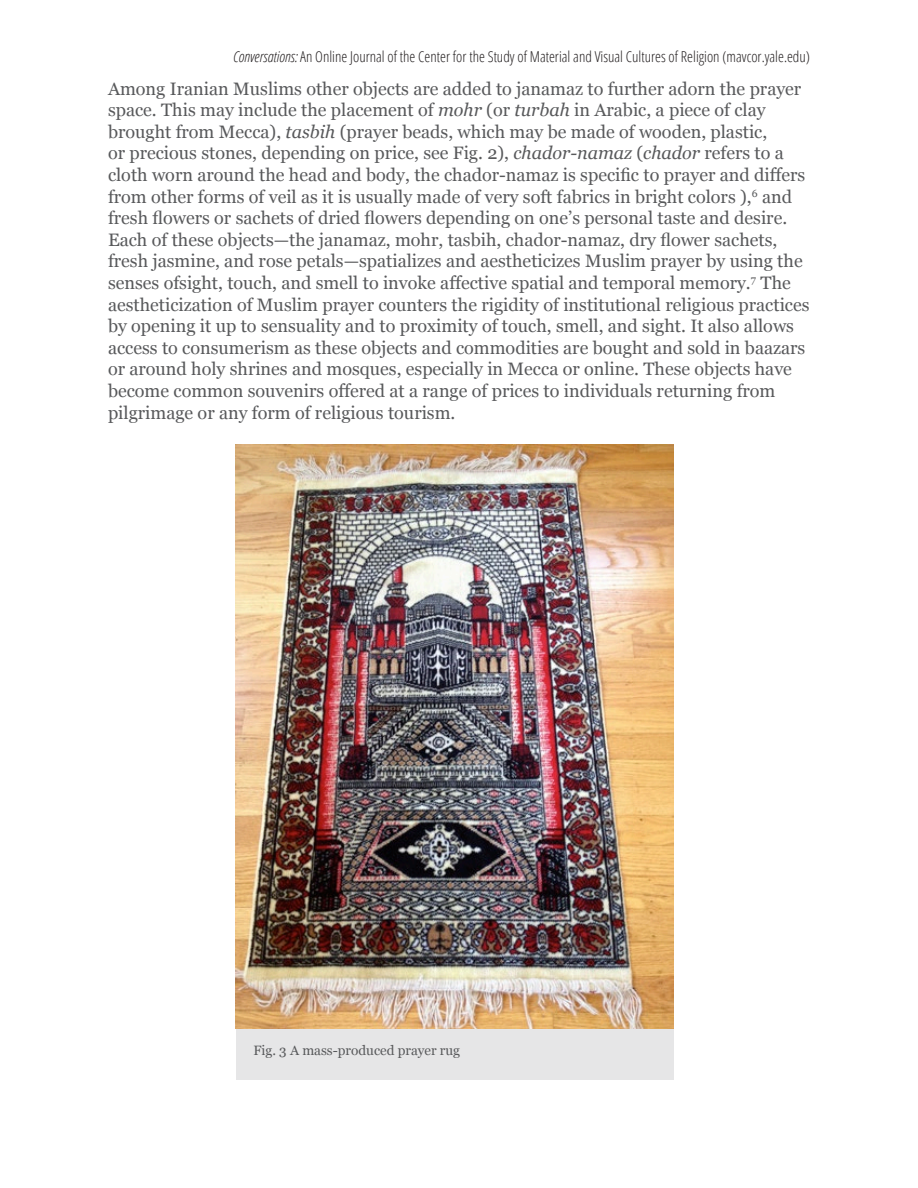
<style>
.page{position:relative;width:918px;height:1188px;background:#fff}
.page>*{position:absolute;margin:0;border:0;box-sizing:border-box;transform-origin:0 0}
.Endnote_text{font:18px/21.6px "Georgia";color:#58595b}
.t1{font:300 condensed 15px "Open Sans";color:#231f20}
.t2{font:13.5px "Georgia";color:#58595b}
.s1{font-style:italic}
</style>
<div class="page">
<div style="left:236px;top:1028px;width:438px;height:52px;background:#e6e6e7"></div>
<img style="left:236px;top:445px;width:438px;height:583px">
<p class="t1" style="left:233px;top:46px;width:578px"><span class="s1">Conversations:</span> An Online Journal of the Center for the Study of Material and Visual Cultures of Religion (mavcor.yale.edu)</p>
<p class="Endnote_text" style="left:108px;top:77px;width:703px">Among Iranian Muslims other objects are added to janamaz to further adorn the prayer space. This may include the placement of <span class="s1">mohr</span> (or <span class="s1">turbah</span> in Arabic, a piece of clay brought from Mecca), <span class="s1">tasbih</span> (prayer beads, which may be made of wooden, plastic,<br>or precious stones, depending on price, see Fig. 2), <span class="s1">chador-namaz</span> (<span class="s1">chador</span> refers to a cloth worn around the head and body, the chador-namaz is specific to prayer and differs from other forms of veil as it is usually made of very soft fabrics in bright colors ),<sup>6</sup> and fresh flowers or sachets of dried flowers depending on one’s personal taste and desire.<br>Each of these objects—the janamaz, mohr, tasbih, chador-namaz, dry flower sachets, fresh jasmine, and rose petals—spatializes and aestheticizes Muslim prayer by using the senses ofsight, touch, and smell to invoke affective spatial and temporal memory.<sup>7</sup> The aestheticization of Muslim prayer counters the rigidity of institutional religious practices by opening it up to sensuality and to proximity of touch, smell, and sight. It also allows access to consumerism as these objects and commodities are bought and sold in baazars or around holy shrines and mosques, especially in Mecca or online. These objects have become common souvenirs offered at a range of prices to individuals returning from pilgrimage or any form of religious tourism.</p>
<p class="t2" style="left:253px;top:1040px;width:208px">Fig. 3 A mass-produced prayer rug</p>
</div>
